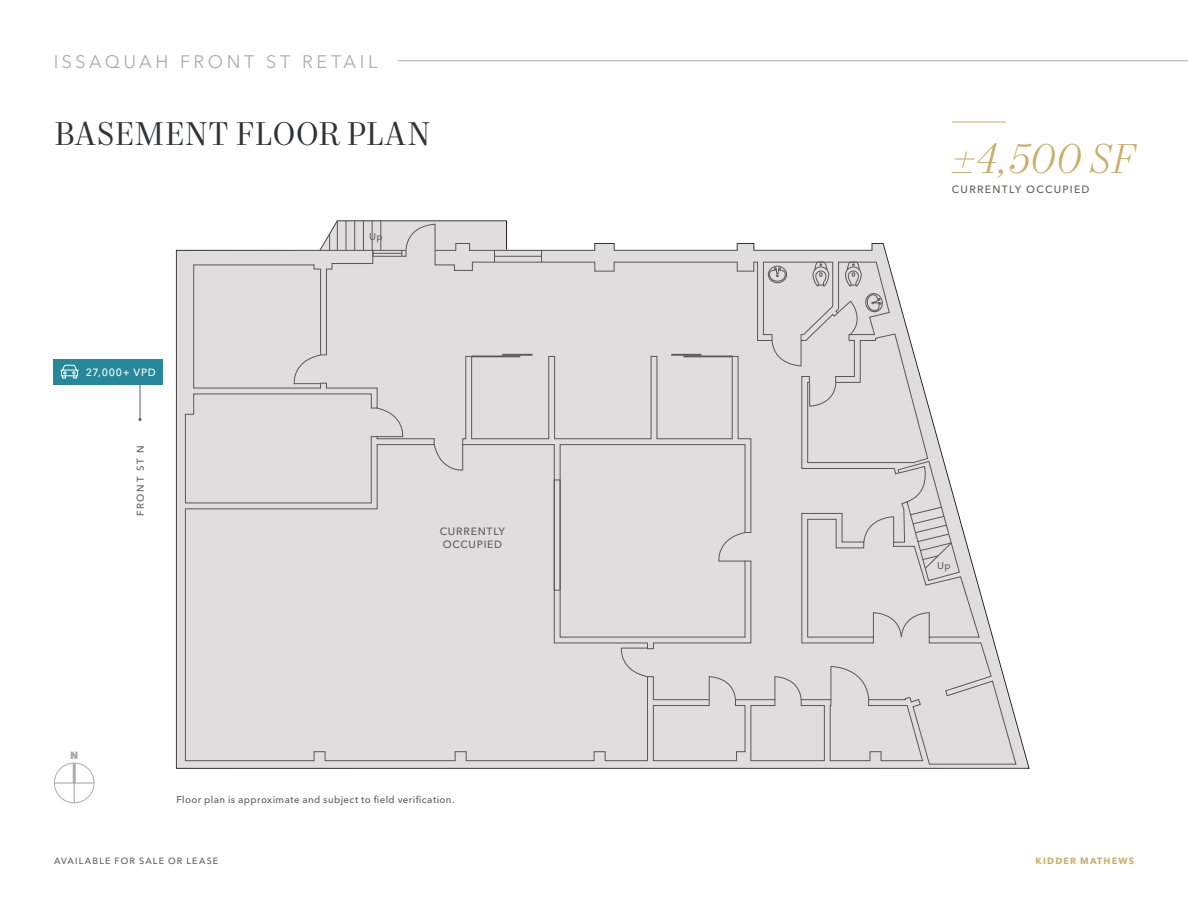
<style>
.page{position:relative;width:1188px;height:918px;background:#fff}
.page>*{position:absolute;margin:0;border:0;box-sizing:border-box;transform-origin:0 0}
.Stat_Italic_-_Gold_2023{font:italic 300 42px "Mort Modern 07";color:#cbae6b}
.Headline_-_Level_2_-_Charcoal_2023{font:33px "Mort Modern 08";letter-spacing:.005em;color:#313234}
.t1{font:18px "Avenir Next LT Pro";letter-spacing:.195em;color:#afabac}
.Stat_Label_-_Ash_2023{font:500 10.5px "Avenir Next LT Pro";letter-spacing:.125em;color:#5e5d5d}
.Other_Callout_Text_-_Ash_2023{font:500 10.5px/13.5px "Avenir Next LT Pro";letter-spacing:.075em;color:#5e5d5d}
.Other_Callout_Text_-_White_2023{font:500 10.5px "Avenir Next LT Pro";letter-spacing:.08em;color:#fff}
.t2{font:800 10.35px "Avenir Next LT Pro";color:#afabac}
.Notes_-_Ash_2023{font:500 9.75px "Avenir Next LT Pro";letter-spacing:.045em;color:#5e5d5d}
.Street_Names_-_Ash_2023{font:500 9.75px "Avenir Next LT Pro";letter-spacing:.175em;color:#5e5d5d}
.t3{font:500 9px "Avenir Next LT Pro";letter-spacing:.13em;color:#5e5d5d}
.t4{font:700 9px "Avenir Next LT Pro";letter-spacing:.13em;color:#cbae6b}
</style>
<div class="page">
<svg style="left:336px;top:220px;width:171px;height:1px"></svg>
<hr style="left:952px;top:122px;width:54px;height:1px;background:#cbae6b">
<div style="left:54px;top:763px;width:40px;height:40px;border:1px solid #afabac;border-radius:50%"></div>
<hr style="left:73px;top:763px;width:3px;height:20px;background:#afabac">
<hr style="left:54px;top:782px;width:40px;height:2px;background:#afabac">
<svg style="left:74px;top:784px;width:1px;height:19px"></svg>
<svg style="left:176px;top:221px;width:852px;height:548px;background:#dedcdd"></svg>
<hr style="left:140px;top:380px;width:1px;height:40px;background:#5e5d5d">
<div style="left:53px;top:359px;width:110px;height:25px;background:#26889a"></div>
<svg style="left:60px;top:365px;width:19px;height:14px"></svg>
<hr style="left:397px;top:61px;width:791px;height:1px;background:#afabac">
<h3 class="t1" style="left:54px;top:51px;width:325px">ISSAQUAH FRONT ST RETAIL</h3>
<p class="Headline_-_Level_2_-_Charcoal_2023" style="left:54px;top:114px;width:378px">BASEMENT FLOOR PLAN</p>
<p class="Other_Callout_Text_-_White_2023" style="left:86px;top:366px;width:72px">27,000+ VPD</p>
<p class="Street_Names_-_Ash_2023" style="left:134px;top:516px;width:72px;rotate:-90deg">FRONT ST N</p>
<p class="Notes_-_Ash_2023" style="left:369px;top:231px;width:15px">Up</p>
<p class="Other_Callout_Text_-_Ash_2023" style="left:440px;top:525px;width:67px">CURRENTLY<br>OCCUPIED</p>
<p class="t2" style="left:70px;top:749px;width:10px">N</p>
<p class="Notes_-_Ash_2023" style="left:176px;top:794px;width:280px">Floor plan is approximate and subject to field verification.</p>
<p class="Stat_Italic_-_Gold_2023" style="left:952px;top:133px;width:183px">±4,500 SF</p>
<p class="Stat_Label_-_Ash_2023" style="left:952px;top:183px;width:139px">CURRENTLY OCCUPIED</p>
<p class="Notes_-_Ash_2023" style="left:937px;top:560px;width:15px">Up</p>
<p class="t3" style="left:54px;top:855px;width:166px">AVAILABLE FOR SALE OR LEASE</p>
<p class="t4" style="left:1036px;top:855px;width:100px">KIDDER MATHEWS</p>
</div>
